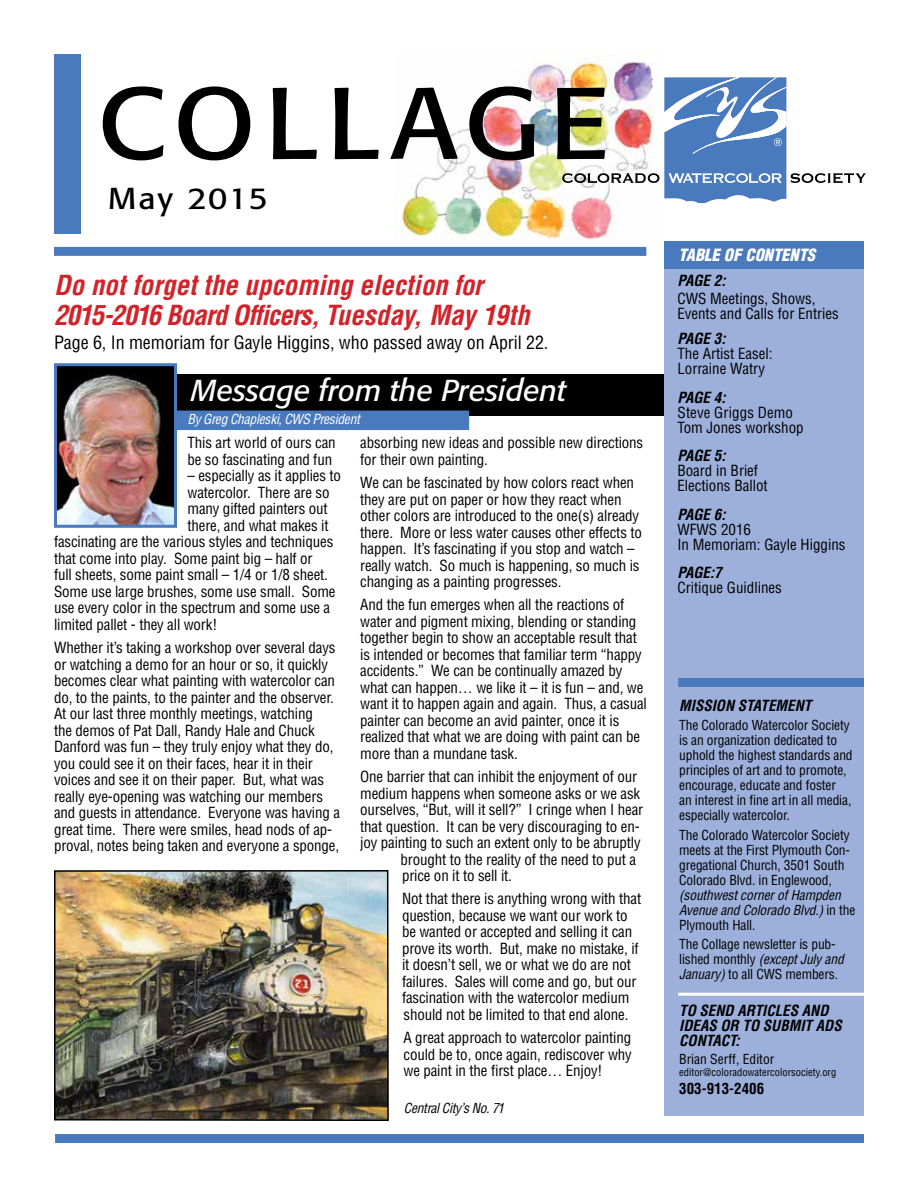
<style>
.page{position:relative;width:918px;height:1188px;background:#fff}
.page>*{position:absolute;margin:0;border:0;box-sizing:border-box;transform-origin:0 0}
.t1{font:100.5px "Formata";letter-spacing:.08em;color:#000;scale:1.1 1}
.t2{font:italic 30px "Formata";color:#fff}
.t3{font:30px "Formata";letter-spacing:.05em;color:#000;scale:1.1 1}
.t4{font:italic 700 condensed 27px/30px "Helvetica";color:#d2232a}
.t5{font:condensed 18px "Helvetica";letter-spacing:-.005em;color:#000}
.t6{font:italic 900 condensed 16.5px "Helvetica";color:#fff}
.t7{font:condensed 15px/16.5px "Helvetica";letter-spacing:-.01em;color:#000}
.t8{font:italic 700 condensed 15px/15px "Helvetica";color:#000}
.t9{font:700 condensed 15px "Helvetica";color:#000}
.t10{font:condensed 13.5px/15px "Helvetica";letter-spacing:-.01em;color:#000}
.t11{font:italic condensed 13.5px/15px "Helvetica";letter-spacing:-.01em;color:#000}
.t12{font:italic condensed 13.5px "Helvetica";letter-spacing:-.02em;color:#fff}
.t13{font:condensed 10.5px "Helvetica";color:#000}
.s1{font-style:normal}
.s2{font-style:italic}
</style>
<div class="page">
<div style="left:57px;top:374px;width:739px;height:41px;background:#000"></div>
<img style="left:398px;top:54px;width:254px;height:185px">
<svg style="left:562px;top:77px;width:304px;height:126px"></svg>
<div style="left:54px;top:54px;width:27px;height:180px;background:#487abd"></div>
<div style="left:664px;top:251px;width:200px;height:865px;background:#9db0db"></div>
<div style="left:664px;top:241px;width:200px;height:27px;background:#487abd"></div>
<div style="left:54px;top:247px;width:592px;height:9px;background:#487abd"></div>
<div style="left:55px;top:1134px;width:809px;height:9px;background:#487abd"></div>
<div style="left:678px;top:678px;width:186px;height:9px;background:#487abd"></div>
<hr style="left:678px;top:993px;width:186px;height:3px;background:#fff">
<div style="left:56px;top:411px;width:413px;height:19px;background:#487abd"></div>
<img style="left:58px;top:367px;width:115px;height:157px">
<div style="left:54px;top:363px;width:123px;height:165px;border:3px solid #487abd"></div>
<img style="left:54px;top:870px;width:335px;height:251px">
<h1 class="t1" style="left:97px;top:62px;width:467px">COLLAGE</h1>
<h2 class="t3" style="left:108px;top:180px;width:147px">May 2015</h2>
<h3 class="t4" style="left:54px;top:270px;width:477px">Do not forget the upcoming election for<br>2015-2016 Board Officers, Tuesday, May 19th</h3>
<p class="t5" style="left:54px;top:331px;width:496px">Page 6, In memoriam for Gayle Higgins, who passed away on April 22.</p>
<h2 class="t2" style="left:191px;top:372px;width:376px">Message from the President</h2>
<p class="t12" style="left:188px;top:411px;width:174px">By Greg Chapleski, CWS President</p>
<p class="t7" style="left:188px;top:434px;width:150px">This art world of ours can be so fascinating and fun</p>
<p class="t7" style="left:188px;top:467px;width:155px">– especially as it applies to</p>
<p class="t7" style="left:188px;top:484px;width:144px">watercolor. There are so</p>
<p class="t7" style="left:188px;top:500px;width:142px">many gifted painters out</p>
<p class="t7" style="left:188px;top:517px;width:143px">there, and what makes it</p>
<p class="t7" style="left:54px;top:533px;width:281px">fascinating are the various styles and techniques</p>
<p class="t7" style="left:54px;top:550px;width:260px">that come into play. Some paint big – half or</p>
<p class="t7" style="left:54px;top:566px;width:275px">full sheets, some paint small – 1/4 or 1/8 sheet.</p>
<p class="t7" style="left:54px;top:583px;width:283px">Some use large brushes, some use small. Some</p>
<p class="t7" style="left:54px;top:599px;width:278px">use every color in the spectrum and some use a</p>
<p class="t7" style="left:54px;top:616px;width:165px">limited pallet - they all work!</p>
<p class="t7" style="left:54px;top:639px;width:288px">Whether it’s taking a workshop over several days or watching a demo for an hour or so, it quickly becomes clear what painting with watercolor can do, to the paints, to the painter and the observer.<br>At our last three monthly meetings, watching<br>the demos of Pat Dall, Randy Hale and Chuck Danford was fun – they truly enjoy what they do, you could see it on their faces, hear it in their voices and see it on their paper. But, what was really eye-opening was watching our members and guests in attendance. Everyone was having a great time. There were smiles, head nods of ap&shy;proval, notes being taken and everyone a sponge,</p>
<p class="t7" style="left:360px;top:434px;width:284px">absorbing new ideas and possible new directions for their own painting.</p>
<p class="t7" style="left:360px;top:474px;width:283px">We can be fascinated by how colors react when they are put on paper or how they react when other colors are introduced to the one(s) already there. More or less water causes other effects to happen. It’s fascinating if you stop and watch – really watch. So much is happening, so much is changing as a painting progresses.</p>
<p class="t7" style="left:360px;top:596px;width:288px">And the fun emerges when all the reactions of water and pigment mixing, blending or standing together begin to show an acceptable result that is intended or becomes that familiar term “happy accidents.” We can be continually amazed by what can happen… we like it – it is fun – and, we want it to happen again and again. Thus, a casual painter can become an avid painter, once it is realized that what we are doing with paint can be more than a mundane task.</p>
<p class="t7" style="left:360px;top:768px;width:278px">One barrier that can inhibit the enjoyment of our</p>
<p class="t7" style="left:360px;top:785px;width:282px">medium happens when someone asks or we ask</p>
<p class="t7" style="left:360px;top:801px;width:284px">ourselves, “But, will it sell?” I cringe when I hear</p>
<p class="t7" style="left:360px;top:818px;width:281px">that question. It can be very discouraging to en-</p>
<p class="t7" style="left:360px;top:834px;width:282px">joy painting to such an extent only to be abruptly</p>
<p class="t7" style="left:400px;top:851px;width:237px">brought to the reality of the need to put a</p>
<p class="t7" style="left:402px;top:867px;width:111px">price on it to sell it.</p>
<p class="t7" style="left:402px;top:890px;width:241px">Not that there is anything wrong with that question, because we want our work to be wanted or accepted and selling it can prove its worth. But, make no mistake, if it doesn’t sell, we or what we do are not failures. Sales will come and go, but our fascination with the watercolor medium should not be limited to that end alone.</p>
<p class="t7" style="left:404px;top:1029px;width:230px;text-align:justify">A great approach to watercolor painting could be to, once again, rediscover why we paint in the first place… Enjoy!</p>
<p class="t11" style="left:404px;top:1101px;width:102px">Central City’s No. 71</p>
<p class="t6" style="left:679px;top:245px;width:138px">TABLE OF CONTENTS</p>
<p class="t8" style="left:677px;top:272px;width:50px">PAGE 2:</p>
<p class="t7" style="left:677px;top:290px;width:163px;line-height:15px">CWS Meetings, Shows,<br>Events and Calls for Entries</p>
<p class="t8" style="left:677px;top:331px;width:50px">PAGE 3:</p>
<p class="t7" style="left:677px;top:346px;width:97px;line-height:15px">The Artist Easel:<br>Lorraine Watry</p>
<p class="t8" style="left:677px;top:389px;width:50px">PAGE 4:</p>
<p class="t7" style="left:677px;top:404px;width:128px;line-height:15px">Steve Griggs Demo<br>Tom Jones workshop</p>
<p class="t8" style="left:677px;top:448px;width:50px">PAGE 5:</p>
<p class="t7" style="left:677px;top:463px;width:92px;line-height:15px">Board in Brief<br>Elections Ballot</p>
<p class="t8" style="left:677px;top:506px;width:50px">PAGE 6:</p>
<p class="t7" style="left:677px;top:521px;width:170px;line-height:15px">WFWS 2016<br>In Memoriam: Gayle Higgins</p>
<p class="t8" style="left:677px;top:565px;width:46px">PAGE:7</p>
<p class="t7" style="left:677px;top:579px;width:106px">Critique Guidlines</p>
<p class="t8" style="left:679px;top:698px;width:134px">MISSION STATEMENT</p>
<p class="t10" style="left:679px;top:717px;width:175px">The Colorado Watercolor Society is an organization dedicated to uphold the highest standards and principles of art and to promote, encourage, educate and foster<br>an interest in fine art in all media, especially watercolor.</p>
<p class="t10" style="left:679px;top:827px;width:172px">The Colorado Watercolor Society meets at the First Plymouth Con&shy;gregational Church, 3501 South<br>Colorado Blvd. in Englewood,</p>
<p class="t11" style="left:679px;top:887px;width:178px">(southwest corner of Hampden<br>Avenue and Colorado Blvd.) <span class="s1">in the<br>Plymouth Hall.</span></p>
<p class="t10" style="left:679px;top:936px;width:166px">The Collage newsletter is pub&shy;lished monthly <span class="s2">(except July and<br>January)</span> to all CWS members.</p>
<p class="t8" style="left:679px;top:1003px;width:164px">TO SEND ARTICLES AND<br>IDEAS OR TO SUBMIT ADS<br>CONTACT:</p>
<p class="t10" style="left:679px;top:1051px;width:97px">Brian Serff, Editor</p>
<p class="t13" style="left:679px;top:1066px;width:159px">editor@coloradowatercolorsociety.org</p>
<p class="t9" style="left:679px;top:1080px;width:86px">303-913-2406</p>
</div>
